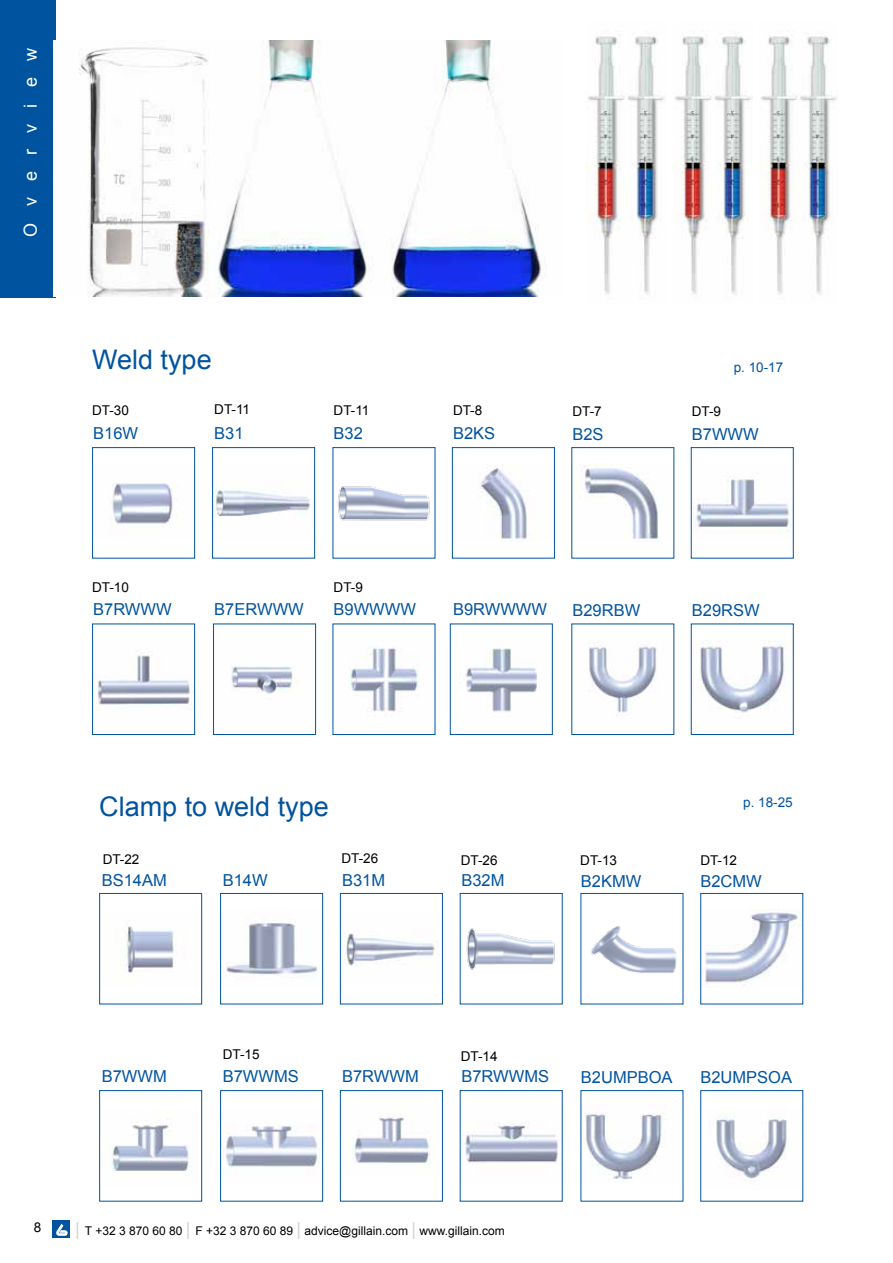
<style>
.page{position:relative;width:893px;height:1263px;background:#fff}
.page>*{position:absolute;margin:0;border:0;box-sizing:border-box;transform-origin:0 0}
.t1{font:27px "Arial";color:#00539f}
.t2{font:18px "Arial";letter-spacing:.9em;color:#fff}
.t3{font:16.5px "Arial";color:#00539f}
.t4{font:13.5px "Arial";color:#000}
.t5{font:13.5px "Arial";color:#00539f}
.t6{font:12px "Arial";color:#000}
.s1{font-size:18px;color:#d1d3d4}
</style>
<div class="page">
<div style="left:53px;top:1220px;width:17px;height:17px;background:#00539f"></div>
<svg style="left:56px;top:1223px;width:12px;height:13px"></svg>
<div style="left:0;top:0;width:55px;height:298px;background:#00539f"></div>
<img style="left:54px;top:40px;width:487px;height:257px">
<img style="left:587px;top:35px;width:77px;height:260px">
<img style="left:673px;top:35px;width:78px;height:260px">
<img style="left:759px;top:36px;width:77px;height:259px">
<img style="left:110px;top:483px;width:68px;height:44px">
<div style="left:92px;top:447px;width:103px;height:112px;border:1px solid #00539f"></div>
<img style="left:214px;top:490px;width:97px;height:26px">
<div style="left:212px;top:447px;width:103px;height:112px;border:1px solid #00539f"></div>
<img style="left:337px;top:486px;width:93px;height:35px">
<img style="left:480px;top:464px;width:49px;height:78px">
<div style="left:452px;top:447px;width:103px;height:112px;border:1px solid #00539f"></div>
<img style="left:580px;top:464px;width:78px;height:78px">
<img style="left:94px;top:653px;width:96px;height:57px">
<div style="left:92px;top:623px;width:103px;height:112px;border:1px solid #00539f"></div>
<img style="left:231px;top:666px;width:69px;height:28px">
<div style="left:213px;top:623px;width:103px;height:112px;border:1px solid #00539f"></div>
<img style="left:350px;top:647px;width:70px;height:65px">
<img style="left:465px;top:648px;width:72px;height:64px">
<div style="left:450px;top:623px;width:103px;height:112px;border:1px solid #00539f"></div>
<img style="left:693px;top:479px;width:96px;height:54px">
<div style="left:691px;top:447px;width:103px;height:112px;border:1px solid #00539f"></div>
<img style="left:588px;top:641px;width:69px;height:75px">
<img style="left:700px;top:640px;width:86px;height:73px">
<div style="left:691px;top:623px;width:103px;height:112px;border:1px solid #00539f"></div>
<img style="left:125px;top:921px;width:49px;height:52px">
<div style="left:99px;top:893px;width:103px;height:111px;border:1px solid #00539f"></div>
<img style="left:226px;top:918px;width:92px;height:60px">
<div style="left:220px;top:893px;width:103px;height:111px;border:1px solid #00539f"></div>
<img style="left:345px;top:933px;width:90px;height:33px">
<div style="left:340px;top:893px;width:103px;height:111px;border:1px solid #00539f"></div>
<img style="left:466px;top:928px;width:89px;height:42px">
<img style="left:591px;top:926px;width:86px;height:47px">
<img style="left:702px;top:910px;width:99px;height:77px">
<img style="left:111px;top:1124px;width:79px;height:47px">
<div style="left:99px;top:1090px;width:103px;height:111px;border:1px solid #00539f"></div>
<img style="left:222px;top:1124px;width:96px;height:44px">
<div style="left:220px;top:1090px;width:103px;height:111px;border:1px solid #00539f"></div>
<img style="left:353px;top:1116px;width:78px;height:49px">
<div style="left:340px;top:1090px;width:103px;height:111px;border:1px solid #00539f"></div>
<img style="left:462px;top:1123px;width:96px;height:40px">
<img style="left:584px;top:1113px;width:83px;height:67px">
<img style="left:716px;top:1116px;width:71px;height:63px">
<p class="t2" style="left:19px;top:237px;width:190px;rotate:-90deg">Overview</p>
<h1 class="t1" style="left:92px;top:342px;width:121px">Weld type</h1>
<p class="t4" style="left:92px;top:402px;width:38px">DT-30</p>
<p class="t4" style="left:214px;top:401px;width:37px">DT-11</p>
<p class="t3" style="left:93px;top:422px;width:46px">B16W</p>
<p class="t3" style="left:214px;top:422px;width:31px">B31</p>
<p class="t4" style="left:334px;top:402px;width:37px">DT-11</p>
<p class="t3" style="left:334px;top:422px;width:31px">B32</p>
<p class="t4" style="left:453px;top:402px;width:31px">DT-8</p>
<p class="t3" style="left:453px;top:422px;width:44px">B2KS</p>
<p class="t5" style="left:734px;top:359px;width:51px">p. 10-17</p>
<p class="t4" style="left:572px;top:403px;width:31px">DT-7</p>
<p class="t4" style="left:692px;top:403px;width:31px">DT-9</p>
<p class="t3" style="left:572px;top:423px;width:33px">B2S</p>
<p class="t3" style="left:692px;top:423px;width:68px">B7WWW</p>
<p class="t4" style="left:92px;top:579px;width:38px">DT-10</p>
<p class="t3" style="left:93px;top:599px;width:80px">B7RWWW</p>
<p class="t3" style="left:214px;top:599px;width:91px">B7ERWWW</p>
<p class="t4" style="left:334px;top:579px;width:31px">DT-9</p>
<p class="t3" style="left:334px;top:599px;width:84px">B9WWWW</p>
<p class="t3" style="left:453px;top:599px;width:96px">B9RWWWW</p>
<p class="t3" style="left:572px;top:599px;width:69px">B29RBW</p>
<p class="t3" style="left:692px;top:599px;width:69px">B29RSW</p>
<h1 class="t1" style="left:99px;top:789px;width:231px">Clamp to weld type</h1>
<p class="t5" style="left:743px;top:793px;width:51px">p. 18-25</p>
<p class="t4" style="left:103px;top:850px;width:38px">DT-22</p>
<p class="t3" style="left:102px;top:869px;width:67px">BS14AM</p>
<p class="t3" style="left:223px;top:869px;width:46px">B14W</p>
<p class="t4" style="left:341px;top:850px;width:38px">DT-26</p>
<p class="t3" style="left:342px;top:869px;width:45px">B31M</p>
<p class="t4" style="left:461px;top:851px;width:38px">DT-26</p>
<p class="t3" style="left:461px;top:869px;width:45px">B32M</p>
<p class="t4" style="left:580px;top:851px;width:38px">DT-13</p>
<p class="t4" style="left:700px;top:851px;width:38px">DT-12</p>
<p class="t3" style="left:700px;top:870px;width:63px">B2CMW</p>
<p class="t3" style="left:581px;top:870px;width:62px">B2KMW</p>
<p class="t3" style="left:102px;top:1066px;width:67px">B7WWM</p>
<p class="t4" style="left:223px;top:1046px;width:38px">DT-15</p>
<p class="t3" style="left:223px;top:1066px;width:78px">B7WWMS</p>
<p class="t3" style="left:342px;top:1066px;width:78px">B7RWWM</p>
<p class="t4" style="left:461px;top:1047px;width:38px">DT-14</p>
<p class="t3" style="left:461px;top:1066px;width:89px">B7RWWMS</p>
<p class="t3" style="left:581px;top:1066px;width:93px">B2UMPBOA</p>
<p class="t3" style="left:700px;top:1066px;width:93px">B2UMPSOA</p>
<p class="t4" style="left:34px;top:1218px;width:9px">8</p>
<p class="t6" style="left:75px;top:1223px;width:431px"><span class="s1">|</span> T +32 3 870 60 80 <span class="s1">|</span> F +32 3 870 60 89 <span class="s1">|</span> advice@gillain.com <span class="s1">|</span> www.gillain.com</p>
</div>
